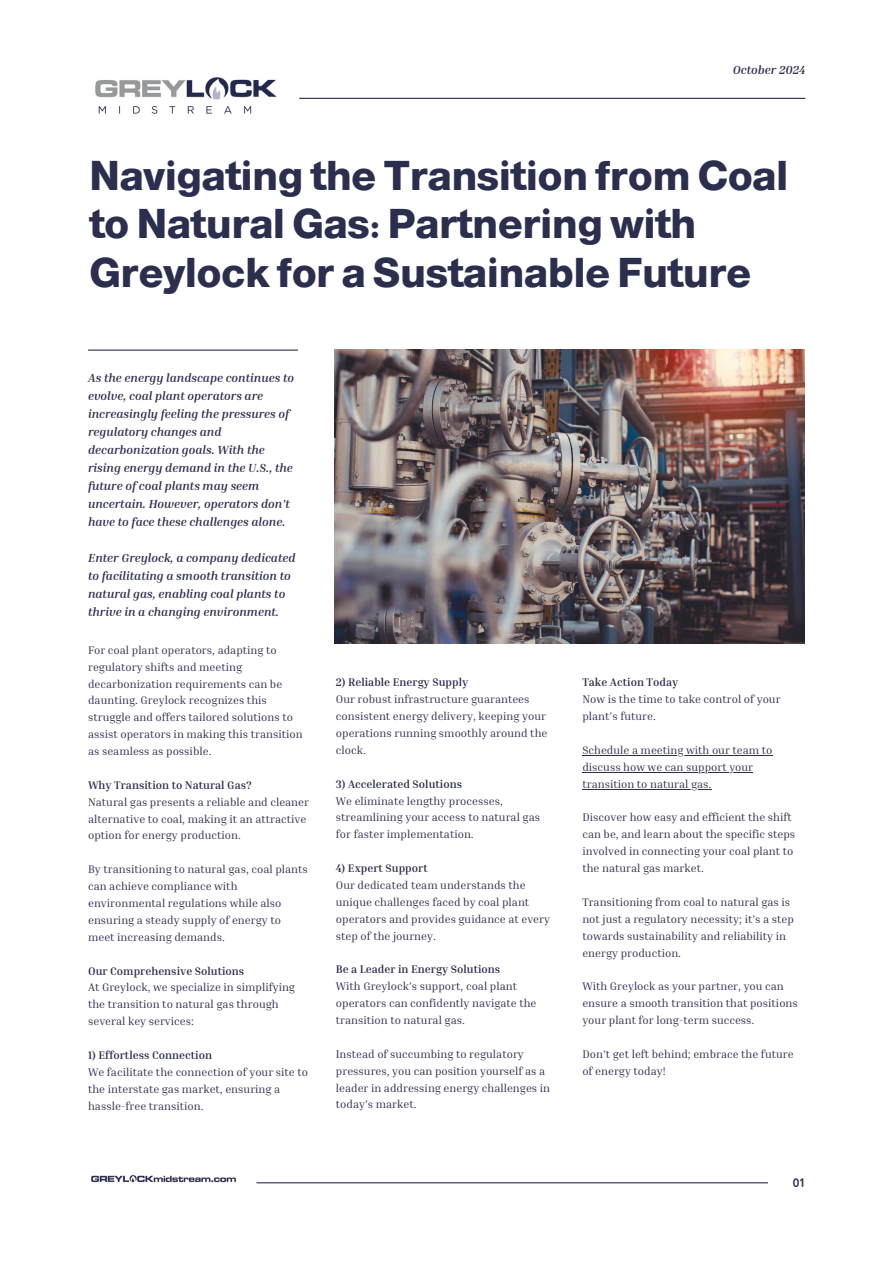
<style>
.page{position:relative;width:894px;height:1264px;background:#fff}
.page>*{position:absolute;margin:0;border:0;box-sizing:border-box;transform-origin:0 0}
.t1{font:800 40.5px/48.3px "Almarai";color:#2b2e4d}
.t2{font:italic 700 12px/18px "Inria Serif";color:#2b2e4d}
.t3{font:700 12px "Almarai";color:#2b2e4d}
.t4{font:11.25px/16.8px "Inria Serif";color:#2b2e4d}
.t5{font:700 11.25px "Inria Serif";color:#2b2e4d}
</style>
<div class="page">
<img style="left:334px;top:349px;width:469px;height:294px">
<hr style="left:256px;top:1182px;width:511px;height:1px;background:#2b2e4d">
<hr style="left:299px;top:98px;width:506px;height:1px;background:#2b2e4d">
<hr style="left:88px;top:349px;width:210px;height:1px;background:#2b2e4d">
<hr style="left:582px;top:755px;width:190px;height:1px;background:#2b2e4d">
<hr style="left:582px;top:771px;width:171px;height:1px;background:#2b2e4d">
<hr style="left:582px;top:788px;width:129px;height:1px;background:#2b2e4d">
<img style="left:95px;top:77px;width:182px;height:37px">
<img style="left:91px;top:1175px;width:145px;height:8px">
<p class="t2" style="left:732px;top:61px;width:74px">October 2024</p>
<h2 class="t1" style="left:89px;top:151px;width:700px">Navigating the Transition from Coal to Natural Gas: Partnering with<br>Greylock for a Sustainable Future</h2>
<p class="t2" style="left:88px;top:368px;width:207px">As the energy landscape continues to evolve, coal plant operators are increasingly feeling the pressures of regulatory changes and decarbonization goals. With the rising energy demand in the U.S., the future of coal plants may seem uncertain. However, operators don’t have to face these challenges alone.</p>
<h2 class="t2" style="left:88px;top:548px;width:209px">Enter Greylock, a company dedicated to facilitating a smooth transition to natural gas, enabling coal plants to thrive in a changing environment.</h2>
<h2 class="t4" style="left:88px;top:641px;width:216px">For coal plant operators, adapting to regulatory shifts and meeting decarbonization requirements can be daunting. Greylock recognizes this struggle and offers tailored solutions to assist operators in making this transition as seamless as possible.</h2>
<p class="t5" style="left:88px;top:777px;width:165px">Why Transition to Natural Gas?</p>
<p class="t4" style="left:88px;top:793px;width:222px">Natural gas presents a reliable and cleaner alternative to coal, making it an attractive option for energy production.</p>
<p class="t4" style="left:88px;top:860px;width:221px">By transitioning to natural gas, coal plants can achieve compliance with environmental regulations while also ensuring a steady supply of energy to meet increasing demands.</p>
<p class="t5" style="left:88px;top:963px;width:158px">Our Comprehensive Solutions</p>
<p class="t4" style="left:88px;top:978px;width:208px">At Greylock, we specialize in simplifying the transition to natural gas through several key services:</p>
<p class="t5" style="left:88px;top:1047px;width:125px">1) Effortless Connection</p>
<p class="t4" style="left:88px;top:1063px;width:221px">We facilitate the connection of your site to the interstate gas market, ensuring a hassle-free transition.</p>
<p class="t5" style="left:336px;top:675px;width:134px">2) Reliable Energy Supply</p>
<p class="t4" style="left:336px;top:690px;width:213px">Our robust infrastructure guarantees consistent energy delivery, keeping your operations running smoothly around the clock.</p>
<p class="t5" style="left:336px;top:776px;width:128px">3) Accelerated Solutions</p>
<p class="t4" style="left:336px;top:792px;width:206px">We eliminate lengthy processes, streamlining your access to natural gas for faster implementation.</p>
<p class="t5" style="left:336px;top:861px;width:93px">4) Expert Support</p>
<p class="t4" style="left:336px;top:876px;width:216px">Our dedicated team understands the unique challenges faced by coal plant operators and provides guidance at every step of the journey.</p>
<p class="t5" style="left:336px;top:962px;width:166px">Be a Leader in Energy Solutions</p>
<p class="t4" style="left:336px;top:977px;width:202px">With Greylock’s support, coal plant operators can confidently navigate the transition to natural gas.</p>
<p class="t4" style="left:336px;top:1045px;width:216px">Instead of succumbing to regulatory pressures, you can position yourself as a leader in addressing energy challenges in today’s market.</p>
<p class="t5" style="left:582px;top:675px;width:97px">Take Action Today</p>
<p class="t4" style="left:582px;top:690px;width:200px">Now is the time to take control of your plant’s future.</p>
<p class="t4" style="left:582px;top:741px;width:191px">Schedule a meeting with our team to</p>
<p class="t4" style="left:582px;top:758px;width:172px">discuss how we can support your</p>
<p class="t4" style="left:582px;top:775px;width:131px">transition to natural gas.</p>
<p class="t4" style="left:582px;top:808px;width:214px">Discover how easy and efficient the shift can be, and learn about the specific steps</p>
<p class="t4" style="left:582px;top:842px;width:212px">involved in connecting your coal plant to the natural gas market.</p>
<p class="t4" style="left:582px;top:893px;width:213px">Transitioning from coal to natural gas is not just a regulatory necessity; it’s a step</p>
<p class="t4" style="left:582px;top:927px;width:205px">towards sustainability and reliability in energy production.</p>
<p class="t4" style="left:582px;top:977px;width:217px">With Greylock as your partner, you can ensure a smooth transition that positions</p>
<p class="t4" style="left:582px;top:1011px;width:174px">your plant for long-term success.</p>
<p class="t4" style="left:582px;top:1045px;width:213px">Don’t get left behind; embrace the future of energy today!</p>
<h1 class="t3" style="left:792px;top:1175px;width:13px">01</h1>
</div>
